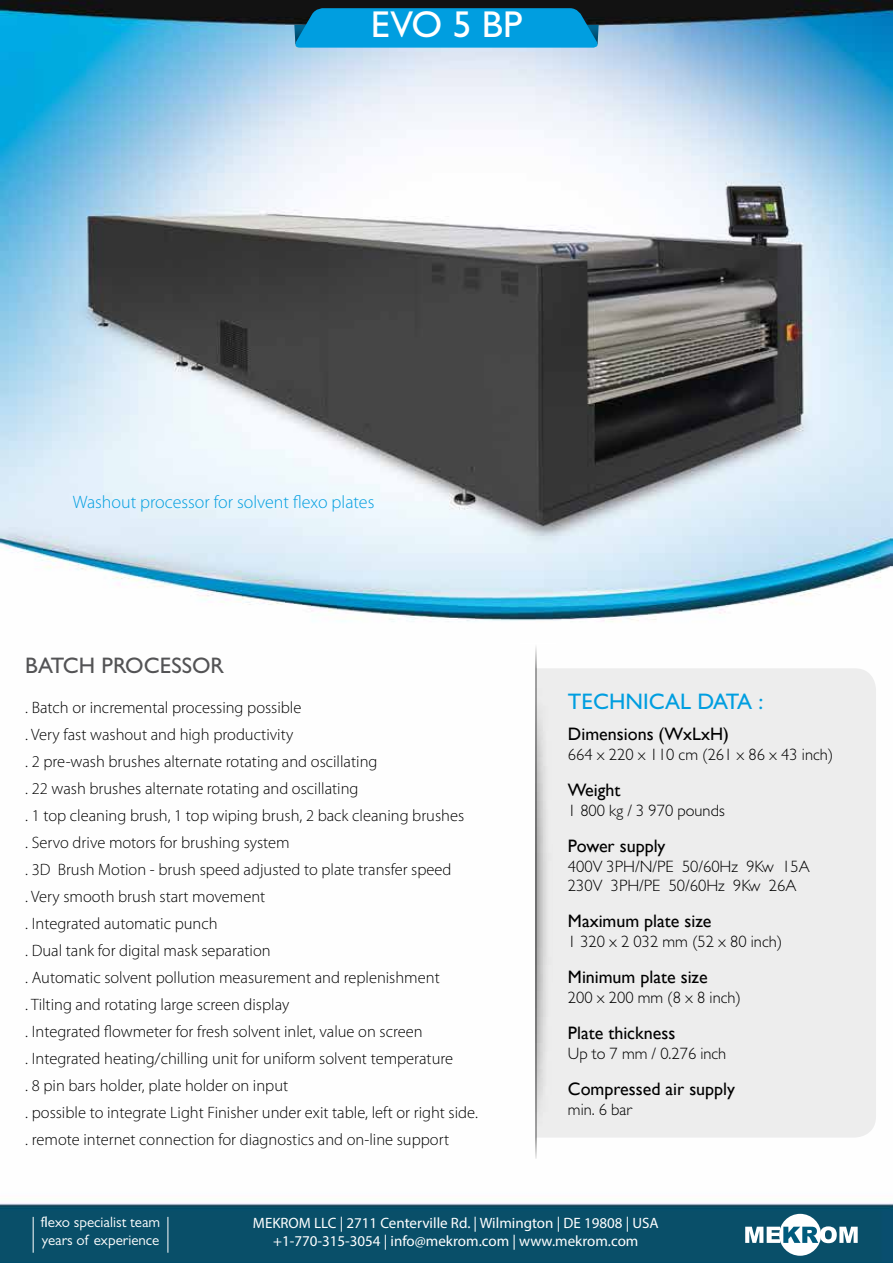
<style>
.page{position:relative;width:893px;height:1263px;background:#fff}
.page>*{position:absolute;margin:0;border:0;box-sizing:border-box;transform-origin:0 0}
.t1{font:500 37.5px "Gill Sans MT Pro";color:#fff}
.t2{font:500 22.5px "Gill Sans MT Pro";color:#009ee0}
.t3{font:500 22.5px "Gill Sans MT Pro";color:#535355}
.t4{font:18px "Gill Sans";color:#000}
.t5{font:300 18px "Myriad Pro";color:#009ee0}
.t6{font:300 16.5px/27px "Myriad Pro";color:#000}
.t7{font:300 16.5px/19.8px "Gill Sans MT Pro";color:#000}
.t8{font:15px/18px "Myriad Pro";color:#fff;text-align:center}
.t9{font:15px/18px "Gill Sans MT Pro";color:#fff}
</style>
<div class="page">
<img style="left:0;top:0;width:893px;height:1263px">
<hr style="left:33px;top:1217px;width:1px;height:36px;background:#fff">
<hr style="left:168px;top:1217px;width:1px;height:36px;background:#fff">
<div style="left:779px;top:1214px;width:42px;height:42px;background:#fff;border-radius:50%"></div>
<svg style="left:745px;top:1226px;width:113px;height:17px"></svg>
<div style="left:537px;top:668px;width:339px;height:469px;background:#ededed"></div>
<svg style="left:293px;top:8px;width:307px;height:40px;background:#0496d3"></svg>
<hr style="left:536px;top:644px;width:1px;height:515px;background:#000">
<img style="left:536px;top:688px;width:16px;height:444px">
<div style="left:523px;top:1137px;width:36px;height:25px;background:#fff"></div>
<div style="left:520px;top:643px;width:36px;height:25px;background:#fff"></div>
<h1 class="t1" style="left:371px;top:2px;width:153px">EVO 5 BP</h1>
<p class="t5" style="left:73px;top:491px;width:303px">Washout processor for solvent flexo plates</p>
<h2 class="t3" style="left:25px;top:652px;width:200px">BATCH PROCESSOR</h2>
<p class="t6" style="left:25px;top:693px;width:454px">. Batch or incremental processing possible<br>. Very fast washout and high productivity<br>. 2 pre-wash brushes alternate rotating and oscillating<br>. 22 wash brushes alternate rotating and oscillating<br>. 1 top cleaning brush, 1 top wiping brush, 2 back cleaning brushes<br>. Servo drive motors for brushing system<br>. 3D Brush Motion - brush speed adjusted to plate transfer speed<br>. Very smooth brush start movement<br>. Integrated automatic punch<br>. Dual tank for digital mask separation<br>. Automatic solvent pollution measurement and replenishment<br>. Tilting and rotating large screen display<br>. Integrated flowmeter for fresh solvent inlet, value on screen<br>. Integrated heating/chilling unit for uniform solvent temperature<br>. 8 pin bars holder, plate holder on input<br>. possible to integrate Light Finisher under exit table, left or right side. . remote internet connection for diagnostics and on-line support</p>
<h2 class="t2" style="left:568px;top:688px;width:197px">TECHNICAL DATA :</h2>
<p class="t4" style="left:568px;top:723px;width:163px">Dimensions (WxLxH)</p>
<p class="t7" style="left:568px;top:744px;width:267px">664 x 220 x 110 cm (261 x 86 x 43 inch)</p>
<p class="t4" style="left:568px;top:779px;width:54px">Weight</p>
<p class="t7" style="left:568px;top:800px;width:158px">1 800 kg / 3 970 pounds</p>
<p class="t4" style="left:568px;top:835px;width:99px">Power supply</p>
<p class="t7" style="left:568px;top:856px;width:243px">400V 3PH/N/PE 50/60Hz 9Kw 15A<br>230V 3PH/PE 50/60Hz 9Kw 26A</p>
<p class="t4" style="left:568px;top:911px;width:145px">Maximum plate size</p>
<p class="t7" style="left:568px;top:931px;width:216px">1 320 x 2 032 mm (52 x 80 inch)</p>
<p class="t4" style="left:568px;top:967px;width:141px">Minimum plate size</p>
<p class="t7" style="left:568px;top:987px;width:175px">200 x 200 mm (8 x 8 inch)</p>
<p class="t4" style="left:568px;top:1022px;width:109px">Plate thickness</p>
<p class="t7" style="left:568px;top:1043px;width:160px">Up to 7 mm / 0.276 inch</p>
<p class="t4" style="left:568px;top:1078px;width:168px">Compressed air supply</p>
<p class="t7" style="left:568px;top:1099px;width:66px">min. 6 bar</p>
<p class="t9" style="left:41px;top:1213px;width:121px">flexo specialist team years of experience</p>
<p class="t8" style="left:253px;top:1214px;width:407px">MEKROM LLC | 2711 Centerville Rd. | Wilmington | DE 19808 | USA +1-770-315-3054 | info@mekrom.com | www.mekrom.com</p>
</div>
